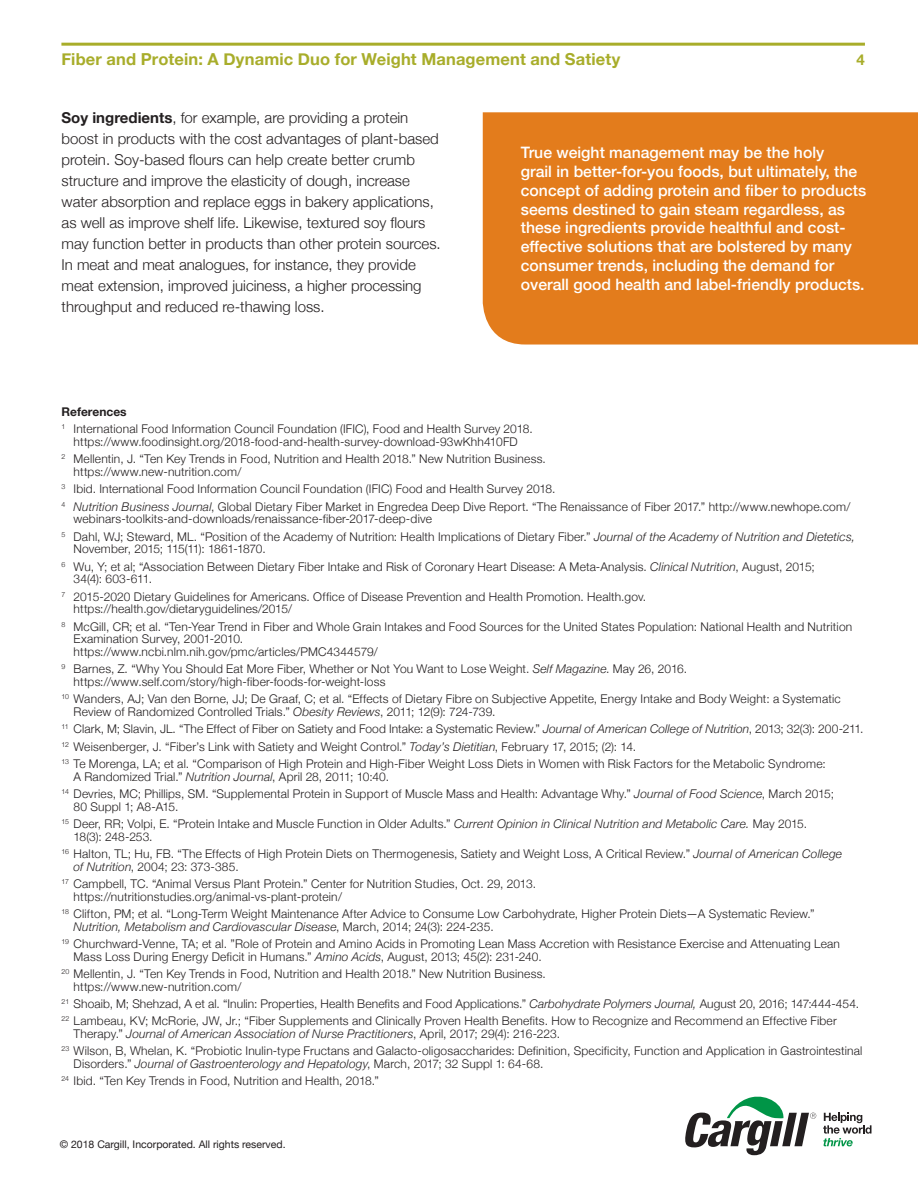
<style>
.page{position:relative;width:918px;height:1188px;background:#fff}
.page>*{position:absolute;margin:0;border:0;box-sizing:border-box;transform-origin:0 0}
.t1{font:700 16.5px "Helvetica Neue";letter-spacing:.01em;color:#a8ad2a}
.t2{font:500 15.75px/18.8px "Helvetica Neue";color:#fff}
.t3{font:300 15px/21px "Helvetica Neue";color:#231f20}
.t4{font:700 15px "Helvetica Neue";color:#a8ad2a}
.t5{font:300 12px/12.8px "Helvetica Neue";letter-spacing:.015em;color:#231f20}
.t6{font:700 12px "Helvetica Neue";color:#231f20}
.t7{font:10.5px "Helvetica Neue";color:#231f20}
.s1{font-weight:700}
.s2{font-style:italic}
</style>
<div class="page">
<hr style="left:61px;top:43px;width:804px;height:3px;background:#a8ad2a">
<svg style="left:685px;top:1096px;width:131px;height:59px"></svg>
<svg style="left:823px;top:1113px;width:49px;height:33px"></svg>
<div style="left:483px;top:112px;width:435px;height:233px;background:#e37c1c"></div>
<h1 class="t1" style="left:61px;top:46px;width:561px">Fiber and Protein: A Dynamic Duo for Weight Management and Satiety</h1>
<p class="t4" style="left:857px;top:48px;width:10px">4</p>
<p class="t3" style="left:62px;top:106px;width:381px"><span class="s1">Soy ingredients</span>, for example, are providing a protein boost in products with the cost advantages of plant-based protein. Soy-based flours can help create better crumb structure and improve the elasticity of dough, increase water absorption and replace eggs in bakery applications, as well as improve shelf life. Likewise, textured soy flours may function better in products than other protein sources.<br>In meat and meat analogues, for instance, they provide meat extension, improved juiciness, a higher processing throughput and reduced re-thawing loss.</p>
<p class="t2" style="left:521px;top:142px;width:347px">True weight management may be the holy<br>grail in better-for-you foods, but ultimately, the concept of adding protein and fiber to products seems destined to gain steam regardless, as these ingredients provide healthful and cost&shy;effective solutions that are bolstered by many consumer trends, including the demand for overall good health and label-friendly products.</p>
<p class="t6" style="left:62px;top:402px;width:67px">References</p>
<p class="t5" style="left:62px;top:422px;width:473px;text-align:center"><sup>1</sup> International Food Information Council Foundation (IFIC), Food and Health Survey 2018. https://www.foodinsight.org/2018-food-and-health-survey-download-93wKhh410FD</p>
<p class="t5" style="left:74px;top:452px;width:474px;text-indent:-12px"><sup>2</sup> Mellentin, J. “Ten Key Trends in Food, Nutrition and Health 2018.” New Nutrition Business. https://www.new-nutrition.com/</p>
<p class="t5" style="left:62px;top:482px;width:495px"><sup>3</sup> Ibid. International Food Information Council Foundation (IFIC) Food and Health Survey 2018.</p>
<p class="t5" style="left:74px;top:499px;width:778px;text-indent:-12px"><sup>4</sup> <span class="s2">Nutrition Business Journal</span>, Global Dietary Fiber Market in Engredea Deep Dive Report. “The Renaissance of Fiber 2017.” http://www.newhope.com/ webinars-toolkits-and-downloads/renaissance-fiber-2017-deep-dive</p>
<p class="t5" style="left:74px;top:529px;width:783px;text-indent:-12px"><sup>5</sup> Dahl, WJ; Steward, ML. “Position of the Academy of Nutrition: Health Implications of Dietary Fiber.” <span class="s2">Journal of the Academy of Nutrition and Dietetics,<br></span>November, 2015; 115(11): 1861-1870.</p>
<p class="t5" style="left:74px;top:559px;width:743px;text-indent:-12px"><sup>6</sup> Wu, Y; et al; “Association Between Dietary Fiber Intake and Risk of Coronary Heart Disease: A Meta-Analysis. <span class="s2">Clinical Nutrition</span>, August, 2015;<br>34(4): 603-611.</p>
<p class="t5" style="left:74px;top:589px;width:574px;text-indent:-12px"><sup>7</sup> 2015-2020 Dietary Guidelines for Americans. Office of Disease Prevention and Health Promotion. Health.gov. https://health.gov/dietaryguidelines/2015/</p>
<p class="t5" style="left:74px;top:619px;width:780px;text-indent:-12px"><sup>8</sup> McGill, CR; et al. “Ten-Year Trend in Fiber and Whole Grain Intakes and Food Sources for the United States Population: National Health and Nutrition<br>Examination Survey, 2001-2010.<br>https://www.ncbi.nlm.nih.gov/pmc/articles/PMC4344579/</p>
<p class="t5" style="left:74px;top:662px;width:615px;text-indent:-12px"><sup>9</sup> Barnes, Z. “Why You Should Eat More Fiber, Whether or Not You Want to Lose Weight. <span class="s2">Self Magazine</span>. May 26, 2016. https://www.self.com/story/high-fiber-foods-for-weight-loss</p>
<p class="t5" style="left:74px;top:692px;width:769px;text-indent:-12px"><sup>10</sup> Wanders, AJ; Van den Borne, JJ; De Graaf, C; et al. “Effects of Dietary Fibre on Subjective Appetite, Energy Intake and Body Weight: a Systematic<br>Review of Randomized Controlled Trials.” <span class="s2">Obesity Reviews</span>, 2011; 12(9): 724-739.</p>
<p class="t5" style="left:62px;top:722px;width:804px"><sup>11</sup> Clark, M; Slavin, JL. “The Effect of Fiber on Satiety and Food Intake: a Systematic Review.” <span class="s2">Journal of American College of Nutrition</span>, 2013; 32(3): 200-211.</p>
<p class="t5" style="left:62px;top:739px;width:576px"><sup>12</sup> Weisenberger, J. “Fiber’s Link with Satiety and Weight Control.” <span class="s2">Today’s Dietitian</span>, February 17, 2015; (2): 14.</p>
<p class="t5" style="left:74px;top:756px;width:754px;text-indent:-12px"><sup>13</sup> Te Morenga, LA; et al. “Comparison of High Protein and High-Fiber Weight Loss Diets in Women with Risk Factors for the Metabolic Syndrome:<br>A Randomized Trial.” <span class="s2">Nutrition Journal</span>, April 28, 2011; 10:40.</p>
<p class="t5" style="left:74px;top:786px;width:762px;text-indent:-12px"><sup>14</sup> Devries, MC; Phillips, SM. “Supplemental Protein in Support of Muscle Mass and Health: Advantage Why.” <span class="s2">Journal of Food Science</span>, March 2015;<br>80 Suppl 1; A8-A15.</p>
<p class="t5" style="left:74px;top:816px;width:735px;text-indent:-12px"><sup>15</sup> Deer, RR; Volpi, E. “Protein Intake and Muscle Function in Older Adults.” <span class="s2">Current Opinion in Clinical Nutrition and Metabolic Care.</span> May 2015.<br>18(3): 248-253.</p>
<p class="t5" style="left:74px;top:846px;width:770px;text-indent:-12px"><sup>16</sup> Halton, TL; Hu, FB. “The Effects of High Protein Diets on Thermogenesis, Satiety and Weight Loss, A Critical Review.” <span class="s2">Journal of American College of Nutrition</span>, 2004; 23: 373-385.</p>
<p class="t5" style="left:74px;top:876px;width:464px;text-indent:-12px"><sup>17</sup> Campbell, TC. “Animal Versus Plant Protein.” Center for Nutrition Studies, Oct. 29, 2013. https://nutritionstudies.org/animal-vs-plant-protein/</p>
<p class="t5" style="left:74px;top:906px;width:743px;text-indent:-12px"><sup>18</sup> Clifton, PM; et al. “Long-Term Weight Maintenance After Advice to Consume Low Carbohydrate, Higher Protein Diets—A Systematic Review.”<br><span class="s2">Nutrition, Metabolism and Cardiovascular Disease</span>, March, 2014; 24(3): 224-235.</p>
<p class="t5" style="left:74px;top:936px;width:768px;text-indent:-12px"><sup>19</sup> Churchward-Venne, TA; et al. ”Role of Protein and Amino Acids in Promoting Lean Mass Accretion with Resistance Exercise and Attenuating Lean<br>Mass Loss During Energy Deficit in Humans.” <span class="s2">Amino Acids</span>, August, 2013; 45(2): 231-240.</p>
<p class="t5" style="left:74px;top:966px;width:474px;text-indent:-12px"><sup>20</sup> Mellentin, J. “Ten Key Trends in Food, Nutrition and Health 2018.” New Nutrition Business. https://www.new-nutrition.com/</p>
<p class="t5" style="left:62px;top:996px;width:799px"><sup>21</sup> Shoaib, M; Shehzad, A et al. “Inulin: Properties, Health Benefits and Food Applications.” <span class="s2">Carbohydrate Polymers Journal,</span> August 20, 2016; 147:444-454.</p>
<p class="t5" style="left:74px;top:1014px;width:765px;text-indent:-12px"><sup>22</sup> Lambeau, KV; McRorie, JW, Jr.; “Fiber Supplements and Clinically Proven Health Benefits. How to Recognize and Recommend an Effective Fiber<br>Therapy.” <span class="s2">Journal of American Association of Nurse Practitioners</span>, April, 2017; 29(4): 216-223.</p>
<p class="t5" style="left:74px;top:1044px;width:790px;text-indent:-12px"><sup>23</sup> Wilson, B, Whelan, K. “Probiotic Inulin-type Fructans and Galacto-oligosaccharides: Definition, Specificity, Function and Application in Gastrointestinal<br>Disorders.” <span class="s2">Journal of Gastroenterology and Hepatology</span>, March, 2017; 32 Suppl 1: 64-68.</p>
<p class="t5" style="left:62px;top:1074px;width:319px"><sup>24</sup> Ibid. “Ten Key Trends in Food, Nutrition and Health, 2018.”</p>
<p class="t7" style="left:60px;top:1136px;width:227px">© 2018 Cargill, Incorporated. All rights reserved.</p>
</div>
